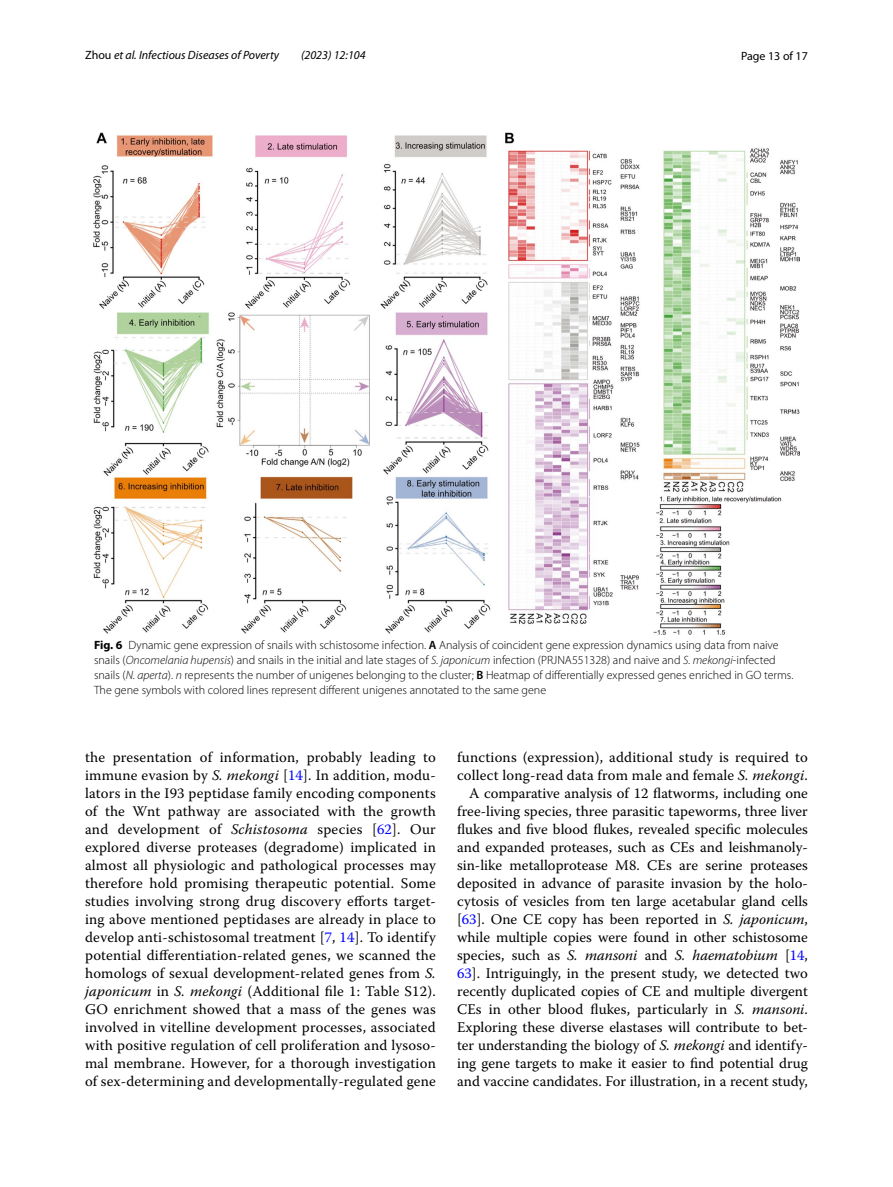
<style>
.page{position:relative;width:893px;height:1187px;background:#fff}
.page>*{position:absolute;margin:0;border:0;box-sizing:border-box;transform-origin:0 0}
.t1{font:14.7px/18px "Warnock Pro";color:#000;text-align:justify}
.t2{font:300 12px/15px "Myriad Pro";color:#000}
.t3{font:italic 12px "Myriad Pro";color:#000}
.t4{font:12px "Myriad Pro";color:#000}
.s1{font-style:normal}
.s2{font-weight:700}
.s3{font-weight:600}
.s4{font-style:italic}
.s5{color:#00f}
</style>
<div class="page">
<img style="left:94px;top:133px;width:705px;height:501px">
<p class="t3" style="left:85px;top:48px;width:196px"><span class="s1">Zhou</span> et al. Infectious Diseases of Poverty</p>
<p class="t3" style="left:301px;top:48px;width:66px">(2023) 12:104</p>
<p class="t4" style="left:741px;top:48px;width:68px">Page 13 of 17</p>
<p class="t2" style="left:94px;top:637px;width:701px"><span class="s2">Fig. 6</span> Dynamic gene expression of snails with schistosome infection. <span class="s3">A</span> Analysis of coincident gene expression dynamics using data from naive snails (<span class="s4">Oncomelania hupensis</span>) and snails in the initial and late stages of <span class="s4">S. japonicum</span> infection (PRJNA551328) and naive and <span class="s4">S. mekongi</span>-infected snails (<span class="s4">N. aperta</span>). <span class="s4">n</span> represents the number of unigenes belonging to the cluster; <span class="s3">B</span> Heatmap of differentially expressed genes enriched in GO terms.<br>The gene symbols with colored lines represent different unigenes annotated to the same gene</p>
<p class="t1" style="left:85px;top:747px;width:352px">the presentation of information, probably leading to immune evasion by <span class="s4">S. mekongi</span> [<span class="s5">14</span>]. In addition, modu&shy;lators in the I93 peptidase family encoding components of the Wnt pathway are associated with the growth and development of <span class="s4">Schistosoma</span> species [<span class="s5">62</span>]. Our explored diverse proteases (degradome) implicated in almost all physiologic and pathological processes may therefore hold promising therapeutic potential. Some studies involving strong drug discovery efforts target&shy;ing above mentioned peptidases are already in place to develop anti-schistosomal treatment [<span class="s5">7</span>, <span class="s5">14</span>]. To identify potential differentiation-related genes, we scanned the homologs of sexual development-related genes from <span class="s4">S. japonicum</span> in <span class="s4">S. mekongi</span> (Additional file 1: Table S12).<br>GO enrichment showed that a mass of the genes was involved in vitelline development processes, associated with positive regulation of cell proliferation and lysoso&shy;mal membrane. However, for a thorough investigation of sex-determining and developmentally-regulated gene</p>
<p class="t1" style="left:457px;top:747px;width:352px;text-align:right">functions (expression), additional study is required to collect long-read data from male and female <span class="s4">S. mekongi</span>.<br>A comparative analysis of 12 flatworms, including one free-living species, three parasitic tapeworms, three liver flukes and five blood flukes, revealed specific molecules and expanded proteases, such as CEs and leishmanoly&shy;sin-like metalloprotease M8. CEs are serine proteases deposited in advance of parasite invasion by the holo&shy;cytosis of vesicles from ten large acetabular gland cells [<span class="s5">63</span>]. One CE copy has been reported in <span class="s4">S. japonicum</span>, while multiple copies were found in other schistosome species, such as <span class="s4">S. mansoni</span> and <span class="s4">S. haematobium</span> [<span class="s5">14</span>, <span class="s5">63</span>]. Intriguingly, in the present study, we detected two recently duplicated copies of CE and multiple divergent CEs in other blood flukes, particularly in <span class="s4">S. mansoni</span>.<br>Exploring these diverse elastases will contribute to bet&shy;ter understanding the biology of <span class="s4">S. mekongi</span> and identify&shy;ing gene targets to make it easier to find potential drug and vaccine candidates. For illustration, in a recent study,</p>
</div>
